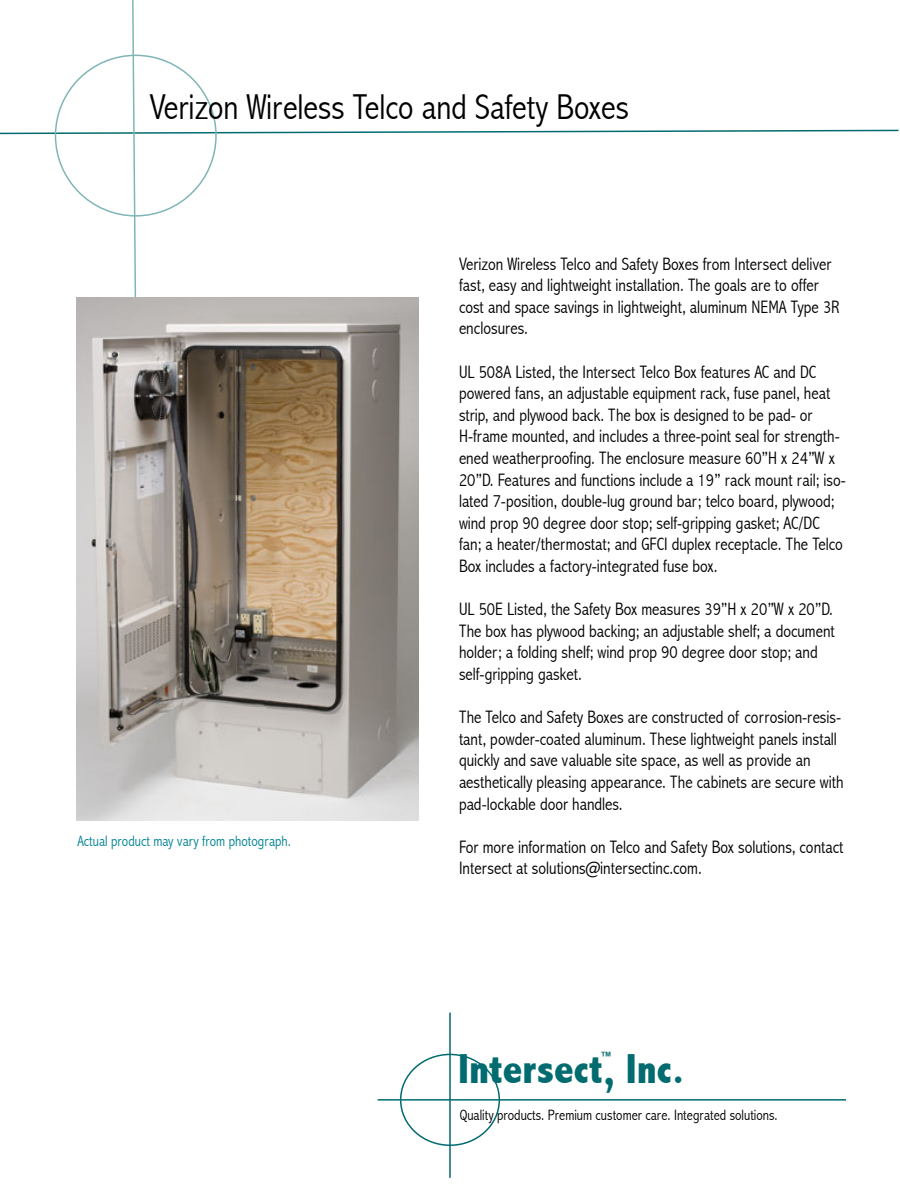
<style>
.page{position:relative;width:900px;height:1200px;background:#fff}
.page>*{position:absolute;margin:0;border:0;box-sizing:border-box;transform-origin:0 0}
.t1{font:800 condensed 42px "Abadi";color:#016b6f}
.t2{font:300 condensed 36px "Abadi";color:#000}
.t3{font:300 condensed 18px/21.6px "Abadi";color:#000}
.t4{font:300 condensed 15px "Abadi";color:#000}
.t5{font:300 condensed 15px "Abadi";color:#008394}
.t6{font:800 condensed 12px "Abadi";color:#016b6f}
</style>
<div class="page">
<div style="left:400px;top:1054px;width:100px;height:92px;border:2px solid #016b6f;border-radius:50%"></div>
<hr style="left:449px;top:1013px;width:2px;height:165px;background:#016b6f">
<hr style="left:378px;top:1099px;width:468px;height:2px;background:#016b6f">
<svg style="left:0;top:0;width:899px;height:342px"></svg>
<img style="left:77px;top:298px;width:341px;height:522px">
<p class="t2" style="left:150px;top:87px;width:481px">Verizon Wireless Telco and Safety Boxes</p>
<p class="t5" style="left:77px;top:833px;width:215px">Actual product may vary from photograph.</p>
<p class="t3" style="left:459px;top:253px;width:382px">Verizon Wireless Telco and Safety Boxes from Intersect deliver fast, easy and lightweight installation. The goals are to offer cost and space savings in lightweight, aluminum NEMA Type 3R enclosures.</p>
<p class="t3" style="left:459px;top:361px;width:388px">UL 508A Listed, the Intersect Telco Box features AC and DC powered fans, an adjustable equipment rack, fuse panel, heat strip, and plywood back. The box is designed to be pad- or H-frame mounted, and includes a three-point seal for strength&shy;ened weatherproofing. The enclosure measure 60”H x 24”W x 20”D. Features and functions include a 19” rack mount rail; iso&shy;lated 7-position, double-lug ground bar; telco board, plywood; wind prop 90 degree door stop; self-gripping gasket; AC/DC fan; a heater/thermostat; and GFCI duplex receptacle. The Telco Box includes a factory-integrated fuse box.</p>
<p class="t3" style="left:459px;top:598px;width:377px">UL 50E Listed, the Safety Box measures 39”H x 20”W x 20”D.<br>The box has plywood backing; an adjustable shelf; a document holder; a folding shelf; wind prop 90 degree door stop; and self-gripping gasket.</p>
<p class="t3" style="left:459px;top:706px;width:386px">The Telco and Safety Boxes are constructed of corrosion-resis&shy;tant, powder-coated aluminum. These lightweight panels install quickly and save valuable site space, as well as provide an aesthetically pleasing appearance. The cabinets are secure with pad-lockable door handles.</p>
<p class="t3" style="left:459px;top:836px;width:386px">For more information on Telco and Safety Box solutions, contact<br>Intersect at solutions@intersectinc.com.</p>
<p class="t6" style="left:600px;top:1049px;width:13px">™</p>
<p class="t1" style="left:458px;top:1044px;width:228px">Intersect, Inc.</p>
<p class="t4" style="left:460px;top:1106px;width:319px">Quality products. Premium customer care. Integrated solutions.</p>
</div>
